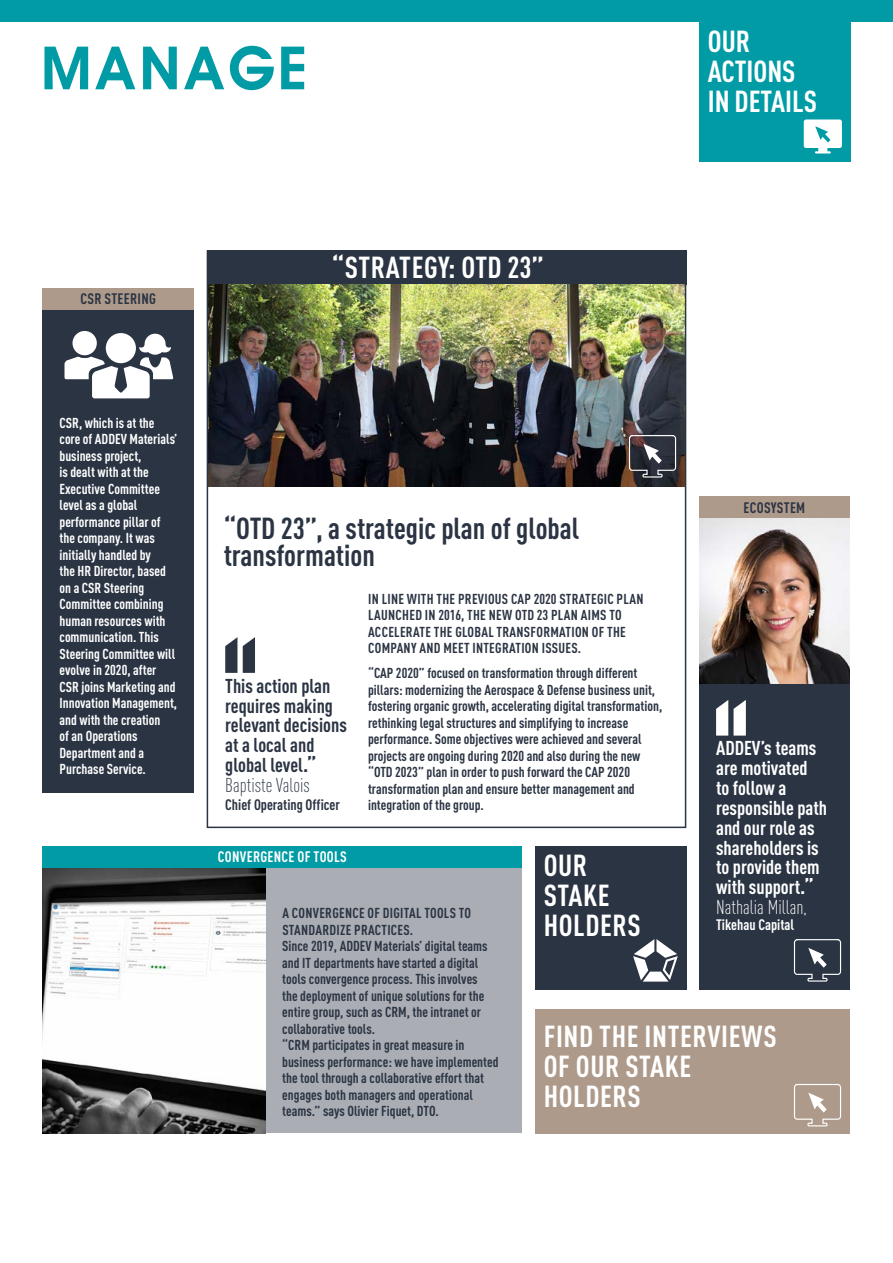
<style>
.page{position:relative;width:893px;height:1263px;background:#fff}
.page>*{position:absolute;margin:0;border:0;box-sizing:border-box;transform-origin:0 0}
.t1{font:600 60px "Avant Garde";color:#009ba4}
.exergueANG02{font:700 condensed 30px/30px "DIN Pro";letter-spacing:.02em;color:#fff}
._02brevesBLEU{font:700 condensed 30px/27px "DIN Pro";color:#2b3443}
.exergueANG02-2{font:700 condensed 30px/30px "DIN Pro";color:#fff}
._00rubrique{font:700 condensed 30px "DIN Pro";letter-spacing:.015em;color:#fff}
._01EXERGUE{font:700 condensed 19.8px/19.8px "DIN Pro";color:#fff}
._01EXERGUE-2{font:700 condensed 19.8px/19.8px "DIN Pro";color:#2b3443}
._01EXERGUE-3{font:300 condensed 19.8px "DIN Pro";color:#fff}
._01EXERGUE-4{font:300 condensed 19.8px "DIN Pro";color:#2b3443}
._01fonction{font:700 condensed 15px "DIN Pro";color:#2b3443}
._00rubrique-2{font:700 condensed 15px "DIN Pro";letter-spacing:.02em;color:#fff}
._01EXERGUE-5{font:700 condensed 15px "DIN Pro";color:#fff}
._00rubrique-3{font:700 condensed 15px "DIN Pro";letter-spacing:.02em;color:#2b3443}
.exergueANG02-3{font:700 condensed 15px "DIN Pro";letter-spacing:.02em;color:#2b3443}
._02TXbleu{font:700 condensed 14.25px/16.5px "DIN Pro";color:#2b3443}
._02TXbleu-2{font:700 condensed 14.25px/16.5px "DIN Pro";color:#fff}
._02TXbleu-3{font:700 condensed 14.25px/16.5px "DIN Pro";letter-spacing:.02em;color:#2b3443}
._02brevesBLEU-2{font:700 condensed 14.25px/16.5px "DIN Pro";letter-spacing:.02em;color:#2b3443}
.s1{font-size:22.5px}
</style>
<div class="page">
<div style="left:0;top:0;width:893px;height:21px;background:#009ba4"></div>
<div style="left:43px;top:288px;width:151px;height:504px;background:#2b3443"></div>
<div style="left:43px;top:288px;width:151px;height:21px;background:#ae9a8b"></div>
<div style="left:535px;top:1009px;width:315px;height:124px;background:#ae9a8b"></div>
<div style="left:699px;top:21px;width:151px;height:141px;background:#009ba4"></div>
<div style="left:535px;top:846px;width:151px;height:144px;background:#2b3443"></div>
<div style="left:699px;top:497px;width:151px;height:493px;background:#2b3443"></div>
<div style="left:43px;top:868px;width:479px;height:265px;background:#aaaeb4"></div>
<div style="left:207px;top:250px;width:479px;height:34px;background:#2b3443"></div>
<img style="left:210px;top:284px;width:473px;height:202px">
<img style="left:43px;top:868px;width:222px;height:265px">
<img style="left:699px;top:518px;width:151px;height:165px">
<div style="left:43px;top:846px;width:479px;height:22px;background:#009ba4"></div>
<div style="left:699px;top:497px;width:151px;height:21px;background:#ae9a8b"></div>
<svg style="left:716px;top:700px;width:30px;height:36px"></svg>
<svg style="left:225px;top:637px;width:30px;height:36px"></svg>
<div style="left:207px;top:250px;width:479px;height:578px;border:2px solid #2b3443"></div>
<svg style="left:794px;top:1084px;width:48px;height:43px"></svg>
<svg style="left:793px;top:939px;width:49px;height:43px"></svg>
<svg style="left:804px;top:119px;width:38px;height:34px"></svg>
<svg style="left:633px;top:939px;width:45px;height:42px"></svg>
<svg style="left:628px;top:434px;width:49px;height:44px;background:#525157"></svg>
<svg style="left:65px;top:331px;width:108px;height:67px"></svg>
<div style="left:72px;top:331px;width:25px;height:24px;background:#fff;border-radius:50%"></div>
<p class="t1" style="left:39px;top:32px;width:270px">MANAGE</p>
<p class="_00rubrique-3" style="left:80px;top:287px;width:77px">CSR STEERING</p>
<p class="_00rubrique" style="left:332px;top:245px;width:214px">“STRATEGY: OTD 23”</p>
<p class="exergueANG02-2" style="left:708px;top:24px;width:111px">OUR<br>ACTIONS<br>IN DETAILS</p>
<p class="_02TXbleu-2" style="left:60px;top:413px;width:119px">CSR, which is at the core of ADDEV Materials’ business project,<br>is dealt with at the<br>Executive Committee level as a global performance pillar of the company. It was initially handled by<br>the HR Director, based on a CSR Steering<br>Committee combining human resources with communication. This<br>Steering Committee will evolve in 2020, after<br>CSR joins Marketing and<br>Innovation Management, and with the creation<br>of an Operations<br>Department and a<br>Purchase Service.</p>
<p class="exergueANG02-3" style="left:743px;top:496px;width:63px">ECOSYSTEM</p>
<p class="_02brevesBLEU" style="left:224px;top:512px;width:357px">“OTD 23”, a strategic plan of global transformation</p>
<p class="_02TXbleu-3" style="left:368px;top:589px;width:277px">IN LINE WITH THE PREVIOUS CAP 2020 STRATEGIC PLAN LAUNCHED IN 2016, THE NEW OTD 23 PLAN AIMS TO ACCELERATE THE GLOBAL TRANSFORMATION OF THE COMPANY AND MEET INTEGRATION ISSUES.</p>
<p class="_02TXbleu" style="left:368px;top:663px;width:296px">“CAP 2020” focused on transformation through different pillars: modernizing the Aerospace &amp; Defense business unit, fostering organic growth, accelerating digital transformation, rethinking legal structures and simplifying to increase performance. Some objectives were achieved and several projects are ongoing during 2020 and also during the new “OTD 2023” plan in order to push forward the CAP 2020 transformation plan and ensure better management and integration of the group.</p>
<p class="_01EXERGUE-2" style="left:225px;top:674px;width:123px">This action plan requires making relevant decisions at a local and global level<span class="s1">.”</span></p>
<p class="_01EXERGUE-4" style="left:225px;top:771px;width:86px">Baptiste Valois</p>
<p class="_01fonction" style="left:225px;top:793px;width:116px">Chief Operating Officer</p>
<p class="_01EXERGUE" style="left:716px;top:737px;width:112px">ADDEV’s teams are motivated<br>to follow a responsible path and our role as shareholders is to provide them with support<span class="s1">.”</span></p>
<p class="_01EXERGUE-3" style="left:716px;top:893px;width:92px">Nathalia Millan,</p>
<p class="_01EXERGUE-5" style="left:716px;top:913px;width:80px">Tikehau Capital</p>
<p class="_00rubrique-2" style="left:218px;top:846px;width:131px">CONVERGENCE OF TOOLS</p>
<p class="exergueANG02" style="left:544px;top:848px;width:99px">OUR<br>STAKE<br>HOLDERS</p>
<p class="_02brevesBLEU-2" style="left:282px;top:903px;width:190px">A CONVERGENCE OF DIGITAL TOOLS TO<br>STANDARDIZE PRACTICES.</p>
<p class="_02TXbleu" style="left:282px;top:936px;width:207px">Since 2019, ADDEV Materials’ digital teams and IT departments have started a digital tools convergence process. This involves the deployment of unique solutions for the entire group, such as CRM, the intranet or collaborative tools.</p>
<p class="_02TXbleu" style="left:282px;top:1035px;width:218px">“CRM participates in great measure in business performance: we have implemented the tool through a collaborative effort that engages both managers and operational teams.” says Olivier Fiquet, DTO.</p>
<p class="exergueANG02" style="left:544px;top:1019px;width:235px">FIND THE INTERVIEWS<br>OF OUR STAKE<br>HOLDERS</p>
</div>
